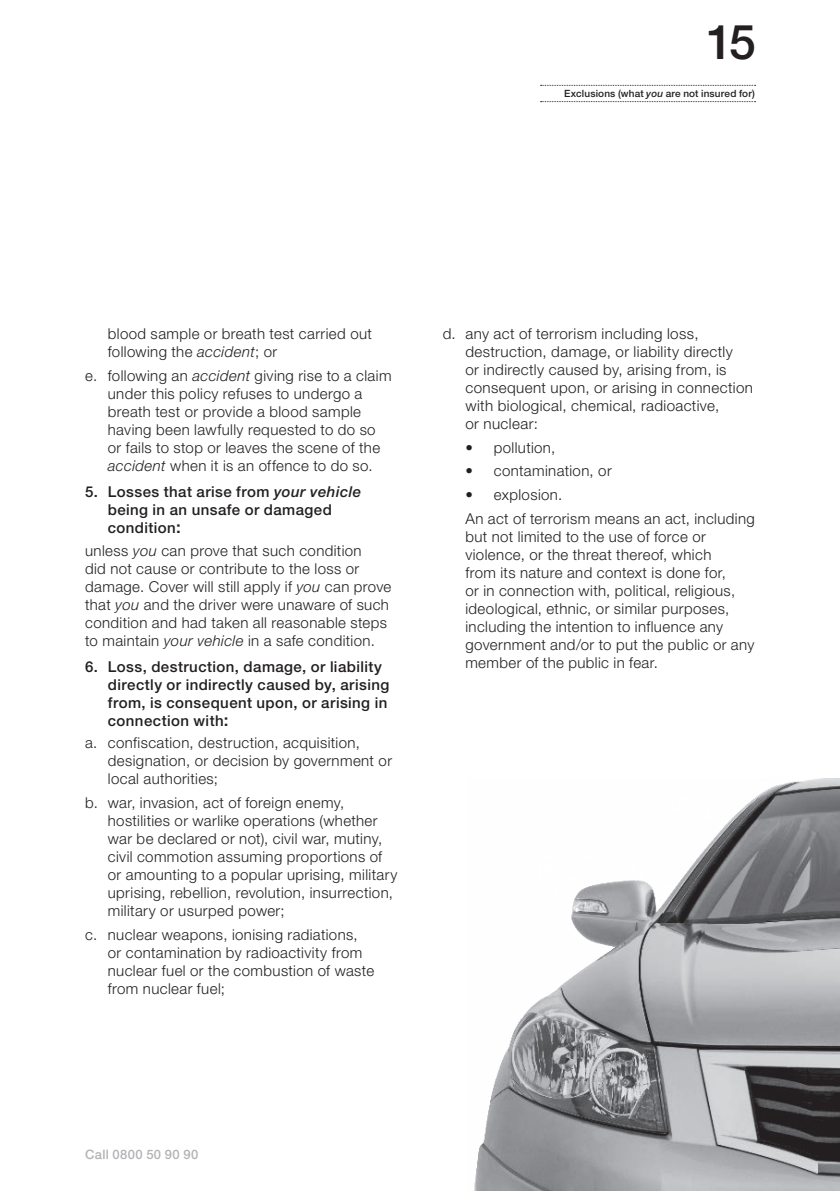
<style>
.page{position:relative;width:840px;height:1191px;background:#fff}
.page>*{position:absolute;margin:0;border:0;box-sizing:border-box;transform-origin:0 0}
.t1{font:500 48px "Helvetica Neue LT Std";color:#231f20}
.Body_Text{font:300 15px/18px "Helvetica Neue LT Std";letter-spacing:.025em;color:#231f20}
.t2{font:500 15px/18px "Helvetica Neue LT Std";letter-spacing:.03em;color:#231f20}
.L1___Letter_Bullet{font:300 15px/18px "Helvetica Neue LT Std";letter-spacing:.025em;color:#231f20}
.t3{font:500 13px "Helvetica Neue LT Std";letter-spacing:.03em;color:#b2b3b7}
.Small_Menu{font:500 10px "Helvetica Neue LT Std";letter-spacing:.015em;color:#231f20}
.s1{font-family:"Helvetica Neue";font-style:italic}
.s2{font-style:italic}
.s3{font-size:17px}
</style>
<div class="page">
<svg style="left:540px;top:101px;width:215px;height:1px"></svg>
<svg style="left:540px;top:85px;width:215px;height:1px"></svg>
<img style="left:474px;top:778px;width:365px;height:413px">
<h1 class="t1" style="left:706px;top:14px;width:51px">15</h1>
<p class="Small_Menu" style="left:564px;top:88px;width:192px">Exclusions (what <span class="s1">you</span> are not insured for)</p>
<p class="L1___Letter_Bullet" style="left:108px;top:324px;width:265px">blood sample or breath test carried out following the <span class="s2">accident</span>; or</p>
<p class="Body_Text" style="left:108px;top:366px;width:285px;text-indent:-23px">e. following an <span class="s2">accident</span> giving rise to a claim under this policy refuses to undergo a breath test or provide a blood sample having been lawfully requested to do so or fails to stop or leaves the scene of the <span class="s2">accident</span> when it is an offence to do so.</p>
<p class="t2" style="left:108px;top:483px;width:255px;text-indent:-23px">5. Losses that arise from <span class="s1">your vehicle </span>being in an unsafe or damaged condition<span class="s3">:</span></p>
<p class="Body_Text" style="left:85px;top:541px;width:307px">unless <span class="s2">you</span> can prove that such condition<br>did not cause or contribute to the loss or damage. Cover will still apply if <span class="s2">you</span> can prove that <span class="s2">you</span> and the driver were unaware of such condition and had taken all reasonable steps to maintain <span class="s2">your vehicle</span> in a safe condition.</p>
<p class="t2" style="left:108px;top:657px;width:283px;text-indent:-23px">6. Loss, destruction, damage, or liability directly or indirectly caused by, arising from, is consequent upon, or arising in connection with<span class="s3">:</span></p>
<p class="Body_Text" style="left:108px;top:733px;width:285px;text-indent:-23px">a. confiscation, destruction, acquisition, designation, or decision by government or local authorities;</p>
<p class="Body_Text" style="left:108px;top:793px;width:291px;text-indent:-23px">b. war, invasion, act of foreign enemy, hostilities or warlike operations (whether war be declared or not), civil war, mutiny, civil commotion assuming proportions of or amounting to a popular uprising, military uprising, rebellion, revolution, insurrection, military or usurped power;</p>
<p class="Body_Text" style="left:108px;top:925px;width:267px;text-indent:-23px">c. nuclear weapons, ionising radiations, or contamination by radioactivity from nuclear fuel or the combustion of waste from nuclear fuel;</p>
<p class="Body_Text" style="left:465px;top:324px;width:289px;text-indent:-23px">d. any act of terrorism including loss, destruction, damage, or liability directly<br>or indirectly caused by, arising from, is consequent upon, or arising in connection with biological, chemical, radioactive,<br>or nuclear:</p>
<p class="Body_Text" style="left:465px;top:438px;width:91px">• pollution,</p>
<p class="Body_Text" style="left:465px;top:462px;width:148px">• contamination, or</p>
<p class="Body_Text" style="left:465px;top:485px;width:98px">• explosion.</p>
<p class="Body_Text" style="left:465px;top:509px;width:291px">An act of terrorism means an act, including but not limited to the use of force or violence, or the threat thereof, which<br>from its nature and context is done for,<br>or in connection with, political, religious, ideological, ethnic, or similar purposes, including the intention to influence any government and/or to put the public or any member of the public in fear.</p>
<p class="t3" style="left:85px;top:1146px;width:115px">Call 0800 50 90 90</p>
</div>
